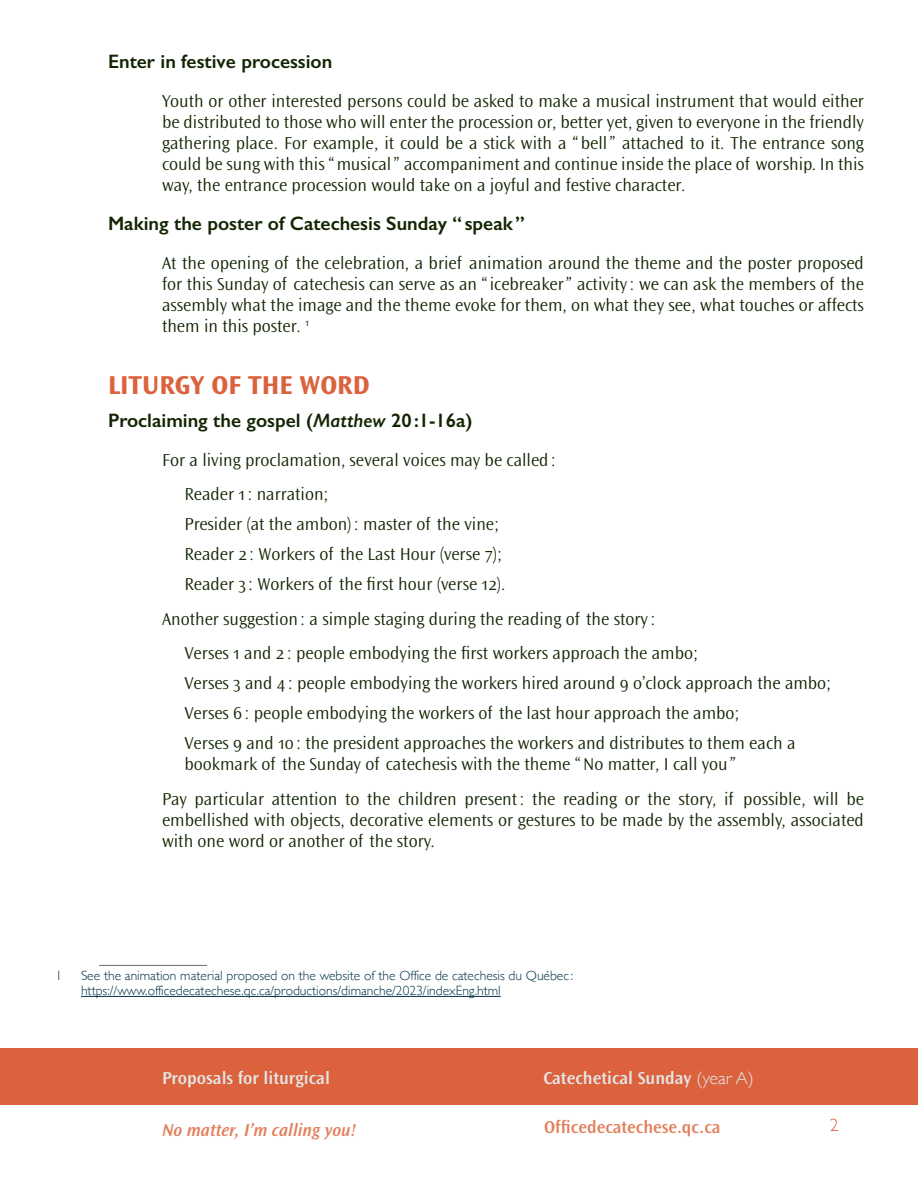
<style>
.page{position:relative;width:918px;height:1188px;background:#fff}
.page>*{position:absolute;margin:0;border:0;box-sizing:border-box;transform-origin:0 0}
.sous-titre_Ocean{font:27px "Ocean Sans MT Bold SC";color:#db623c}
.sous-titre_2{font:600 19.5px "Gill Sans";color:#122502}
.tx_reg{font:18px/21px "Ocean Sans MT Light Os F";color:#122502;text-align:justify}
.tx_reg_-_enumération{font:18px/21px "Ocean Sans MT Light Os F";color:#122502}
.t1{font:600 18px "Ocean Sans";color:#e6e7e9}
.t2{font:italic 600 18px "Ocean Sans";color:#e37f5b}
.t3{font:600 18px "Ocean Sans";color:#e37f5b}
.t4{font:300 18px "Gill Sans";color:#db623c}
.note_bas_page_nonJus{font:300 13.5px/15px "Gill Sans";color:#003249}
.s1{font-style:italic}
.s2{font-family:"Gill Sans";font-weight:300}
</style>
<div class="page">
<div style="left:0;top:1049px;width:918px;height:56px;background:#db623c"></div>
<hr style="left:99px;top:965px;width:108px;height:1px;background:#6c6d70">
<hr style="left:81px;top:996px;width:420px;height:1px;background:#003249">
<p class="sous-titre_2" style="left:108px;top:50px;width:226px">Enter in festive procession</p>
<p class="tx_reg" style="left:162px;top:91px;width:704px">Youth or other interested persons could be asked to make a musical instrument that would either be distributed to those who will enter the procession or, better yet, given to everyone in the friendly gathering place. For example, it could be a stick with a “bell” attached to it. The entrance song could be sung with this “musical” accompaniment and continue inside the place of worship. In this way, the entrance procession would take on a joyful and festive character.</p>
<p class="sous-titre_2" style="left:108px;top:212px;width:418px">Making the poster of Catechesis Sunday “ speak”</p>
<p class="tx_reg" style="left:162px;top:253px;width:704px">At the opening of the celebration, a brief animation around the theme and the poster proposed for this Sunday of catechesis can serve as an “icebreaker” activity : we can ask the members of the assembly what the image and the theme evoke for them, on what they see, what touches or affects them in this poster. <sup>1</sup></p>
<p class="sous-titre_Ocean" style="left:108px;top:370px;width:263px">LITURGY OF THE WORD</p>
<p class="sous-titre_2" style="left:108px;top:408px;width:366px">Proclaiming the gospel (<span class="s1">Matthew</span> 20:1-16a)</p>
<p class="tx_reg" style="left:162px;top:449px;width:395px">For a living proclamation, several voices may be called:</p>
<p class="tx_reg_-_enumération" style="left:185px;top:484px;width:146px">Reader 1: narration;</p>
<p class="tx_reg_-_enumération" style="left:185px;top:514px;width:316px">Presider (at the ambon): master of the vine;</p>
<p class="tx_reg_-_enumération" style="left:185px;top:544px;width:319px">Reader 2 : Workers of the Last Hour (verse 7);</p>
<p class="tx_reg_-_enumération" style="left:185px;top:574px;width:323px">Reader 3 : Workers of the first hour (verse 12).</p>
<p class="tx_reg" style="left:162px;top:608px;width:495px">Another suggestion: a simple staging during the reading of the story :</p>
<p class="tx_reg_-_enumération" style="left:185px;top:643px;width:515px">Verses 1 and 2 : people embodying the first workers approach the ambo;</p>
<p class="tx_reg_-_enumération" style="left:185px;top:673px;width:648px">Verses 3 and 4 : people embodying the workers hired around 9 o’clock approach the ambo;</p>
<p class="tx_reg_-_enumération" style="left:185px;top:703px;width:557px">Verses 6: people embodying the workers of the last hour approach the ambo;</p>
<p class="tx_reg_-_enumération" style="left:184px;top:733px;width:612px">Verses 9 and 10: the president approaches the workers and distributes to them each a bookmark of the Sunday of catechesis with the theme “No matter, I call you”</p>
<p class="tx_reg" style="left:162px;top:788px;width:704px">Pay particular attention to the children present: the reading or the story, if possible, will be embellished with objects, decorative elements or gestures to be made by the assembly, associated with one word or another of the story.</p>
<p class="note_bas_page_nonJus" style="left:56px;top:968px;width:8px">1</p>
<p class="note_bas_page_nonJus" style="left:81px;top:968px;width:494px">See the animation material proposed on the website of the Office de catechesis du Québec : https://www.officedecatechese.qc.ca/productions/dimanche/2023/indexEng.html</p>
<p class="t1" style="left:162px;top:1069px;width:169px">Proposals for liturgical</p>
<p class="t1" style="left:543px;top:1068px;width:212px">Catechetical Sunday <span class="s2">(year A)</span></p>
<p class="t2" style="left:162px;top:1120px;width:196px">No matter, I’m calling you!</p>
<p class="t3" style="left:544px;top:1117px;width:178px">Officedecatechese.qc.ca</p>
<p class="t4" style="left:830px;top:1111px;width:10px">2</p>
</div>
